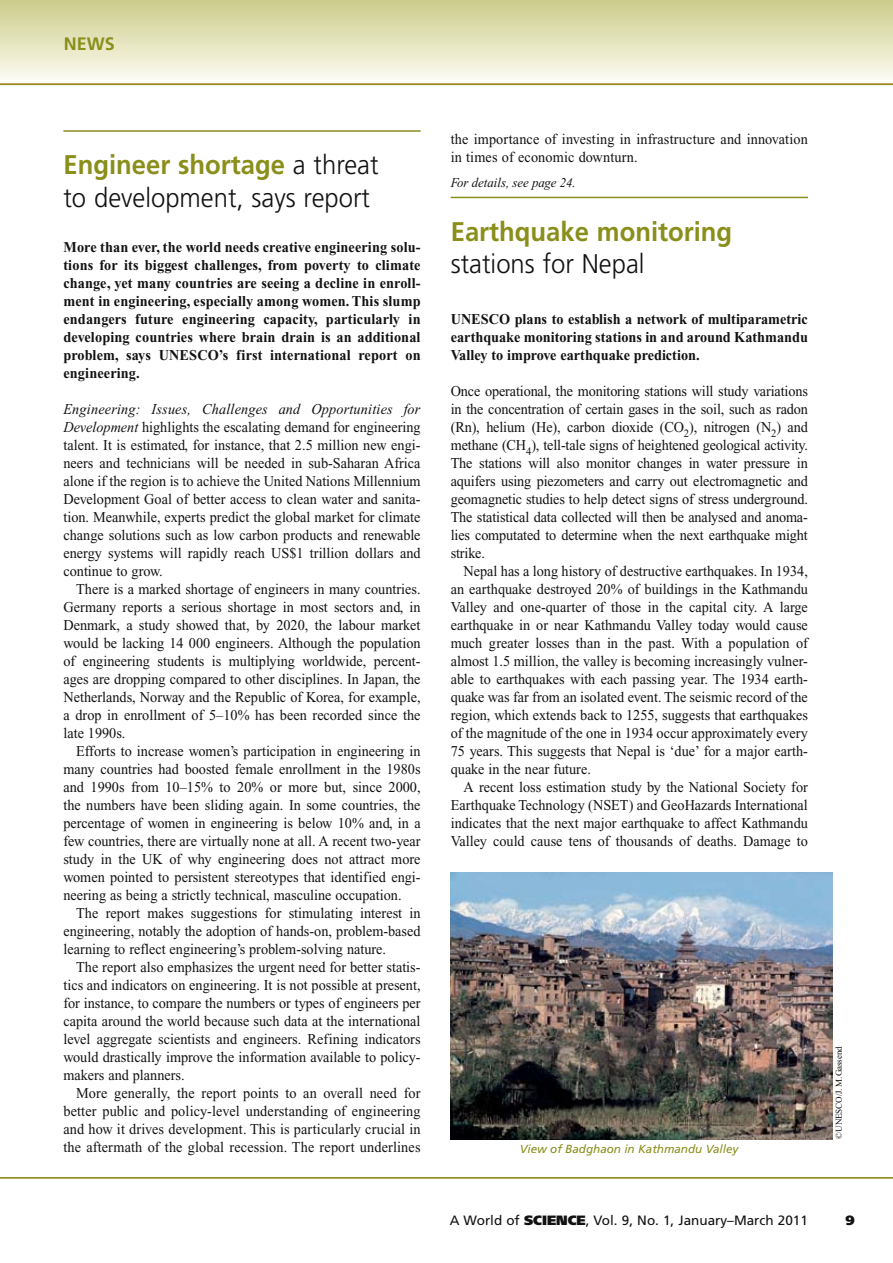
<style>
.page{position:relative;width:893px;height:1263px;background:#fff}
.page>*{position:absolute;margin:0;border:0;box-sizing:border-box;transform-origin:0 0}
.t1{font:300 27px/32.4px "Frutiger";color:#121212;scale:.95 1}
.t2{font:700 27px "Frutiger";color:#8a8e1a;scale:.95 1}
.t3{font:700 18px "Frutiger";color:#8a8e1a}
.t4{font:15px/18px "Times New Roman";color:#121212;text-align:justify;scale:.95 1}
.t5{font:700 15px/18px "Times New Roman";color:#121212;text-align:justify;scale:.95 1}
.t6{font:13.5px "Frutiger";color:#121212}
.t7{font:italic 13.5px "Times New Roman";color:#121212;scale:.95 1}
.t8{font:900 13.5px "Frutiger";color:#121212}
.t9{font:italic 11.7px "Frutiger";color:#8a8e1a}
.t10{font:9px "Times New Roman";letter-spacing:-.01em;color:#121212}
.s1{font-weight:700;color:#8a8e1a}
.s2{font-style:italic}
.s3{font-weight:900}
</style>
<div class="page">
<div style="left:0;top:0;width:893px;height:83px;background:linear-gradient(to bottom,#cccc8a,#fdfdf5)"></div>
<hr style="left:0;top:84px;width:893px;height:1px;background:#8a8e1a">
<hr style="left:0;top:1177px;width:893px;height:2px;background:#8a8e1a">
<hr style="left:451px;top:197px;width:357px;height:1px;background:#8a8e1a">
<hr style="left:63px;top:130px;width:358px;height:2px;background:#8a8e1a">
<img style="left:451px;top:873px;width:381px;height:267px">
<p class="t3" style="left:64px;top:33px;width:14px">NEWS</p>
<h1 class="t1" style="left:63px;top:149px;width:333px"><span class="s1">Engineer shortage</span> a threat to development, says report</h1>
<p class="t5" style="left:63px;top:238px;width:377px">More than ever, the world needs creative engineering solu&shy;tions for its biggest challenges, from poverty to climate change, yet many countries are seeing a decline in enroll&shy;ment in engineering, especially among women. This slump endangers future engineering capacity, particularly in developing countries where brain drain is an additional problem, says UNESCO’s first international report on engineering.</p>
<p class="t4" style="left:63px;top:400px;width:377px"><span class="s2">Engineering: Issues, Challenges and Opportunities for Development</span> highlights the escalating demand for engineering talent. It is estimated, for instance, that 2.5 million new engi&shy;neers and technicians will be needed in sub-Saharan Africa alone if the region is to achieve the United Nations Millennium Development Goal of better access to clean water and sanita&shy;tion. Meanwhile, experts predict the global market for climate change solutions such as low carbon products and renewable energy systems will rapidly reach US$1 trillion dollars and continue to grow.</p>
<p class="t4" style="left:63px;top:580px;width:377px;text-indent:13px">There is a marked shortage of engineers in many countries.<br>Germany reports a serious shortage in most sectors and, in Denmark, a study showed that, by 2020, the labour market would be lacking 14 000 engineers. Although the population of engineering students is multiplying worldwide, percent&shy;ages are dropping compared to other disciplines. In Japan, the Netherlands, Norway and the Republic of Korea, for example, a drop in enrollment of 5–10% has been recorded since the late 1990s.</p>
<p class="t4" style="left:63px;top:742px;width:378px;text-indent:13px">Efforts to increase women’s participation in engineering in many countries had boosted female enrollment in the 1980s and 1990s from 10–15% to 20% or more but, since 2000, the numbers have been sliding again. In some countries, the percentage of women in engineering is below 10% and, in a few countries, there are virtually none at all. A recent two-year study in the UK of why engineering does not attract more women pointed to persistent stereotypes that identified engi&shy;neering as being a strictly technical, masculine occupation.</p>
<p class="t4" style="left:63px;top:904px;width:377px;text-indent:13px">The report makes suggestions for stimulating interest in engineering, notably the adoption of hands-on, problem-based learning to reflect engineering’s problem-solving nature.</p>
<p class="t4" style="left:63px;top:958px;width:377px;text-indent:13px">The report also emphasizes the urgent need for better statis&shy;tics and indicators on engineering. It is not possible at present, for instance, to compare the numbers or types of engineers per capita around the world because such data at the international level aggregate scientists and engineers. Refining indicators would drastically improve the information available to policy&shy;makers and planners.</p>
<p class="t4" style="left:63px;top:1084px;width:377px;text-indent:13px">More generally, the report points to an overall need for better public and policy-level understanding of engineering and how it drives development. This is particularly crucial in the aftermath of the global recession. The report underlines</p>
<p class="t4" style="left:451px;top:130px;width:377px">the importance of investing in infrastructure and innovation in times of economic downturn.</p>
<p class="t7" style="left:451px;top:175px;width:133px">For details, see page 24.</p>
<h1 class="t2" style="left:451px;top:215px;width:298px">Earthquake monitoring</h1>
<h1 class="t1" style="left:451px;top:248px;width:206px">stations for Nepal</h1>
<p class="t5" style="left:451px;top:310px;width:377px">UNESCO plans to establish a network of multiparametric earthquake monitoring stations in and around Kathmandu Valley to improve earthquake prediction.</p>
<p class="t4" style="left:451px;top:382px;width:378px">Once operational, the monitoring stations will study variations in the concentration of certain gases in the soil, such as radon (Rn), helium (He), carbon dioxide (CO<sub>2</sub>), nitrogen (N<sub>2</sub>) and methane (CH<sub>4</sub>), tell-tale signs of heightened geological activity.<br>The stations will also monitor changes in water pressure in aquifers using piezometers and carry out electromagnetic and geomagnetic studies to help detect signs of stress underground.<br>The statistical data collected will then be analysed and anoma&shy;lies computated to determine when the next earthquake might strike.</p>
<p class="t4" style="left:451px;top:562px;width:378px;text-indent:13px">Nepal has a long history of destructive earthquakes. In 1934, an earthquake destroyed 20% of buildings in the Kathmandu Valley and one-quarter of those in the capital city. A large earthquake in or near Kathmandu Valley today would cause much greater losses than in the past. With a population of almost 1.5 million, the valley is becoming increasingly vulner&shy;able to earthquakes with each passing year. The 1934 earth&shy;quake was far from an isolated event. The seismic record of the region, which extends back to 1255, suggests that earthquakes of the magnitude of the one in 1934 occur approximately every 75 years. This suggests that Nepal is ‘due’ for a major earth&shy;quake in the near future.</p>
<p class="t4" style="left:451px;top:778px;width:377px;text-indent:13px">A recent loss estimation study by the National Society for Earthquake Technology (NSET) and GeoHazards International indicates that the next major earthquake to affect Kathmandu Valley could cause tens of thousands of deaths. Damage to</p>
<p class="t9" style="left:520px;top:1142px;width:220px">View of Badghaon in Kathmandu Valley</p>
<p class="t10" style="left:834px;top:1138px;width:94px;rotate:-90deg">©UNESCO/J. M.Gassend</p>
<p class="t6" style="left:450px;top:1212px;width:360px">A World of <span class="s3">SCIENCE</span>, Vol. 9, No. 1, January–March 2011</p>
<p class="t8" style="left:845px;top:1212px;width:11px">9</p>
</div>
